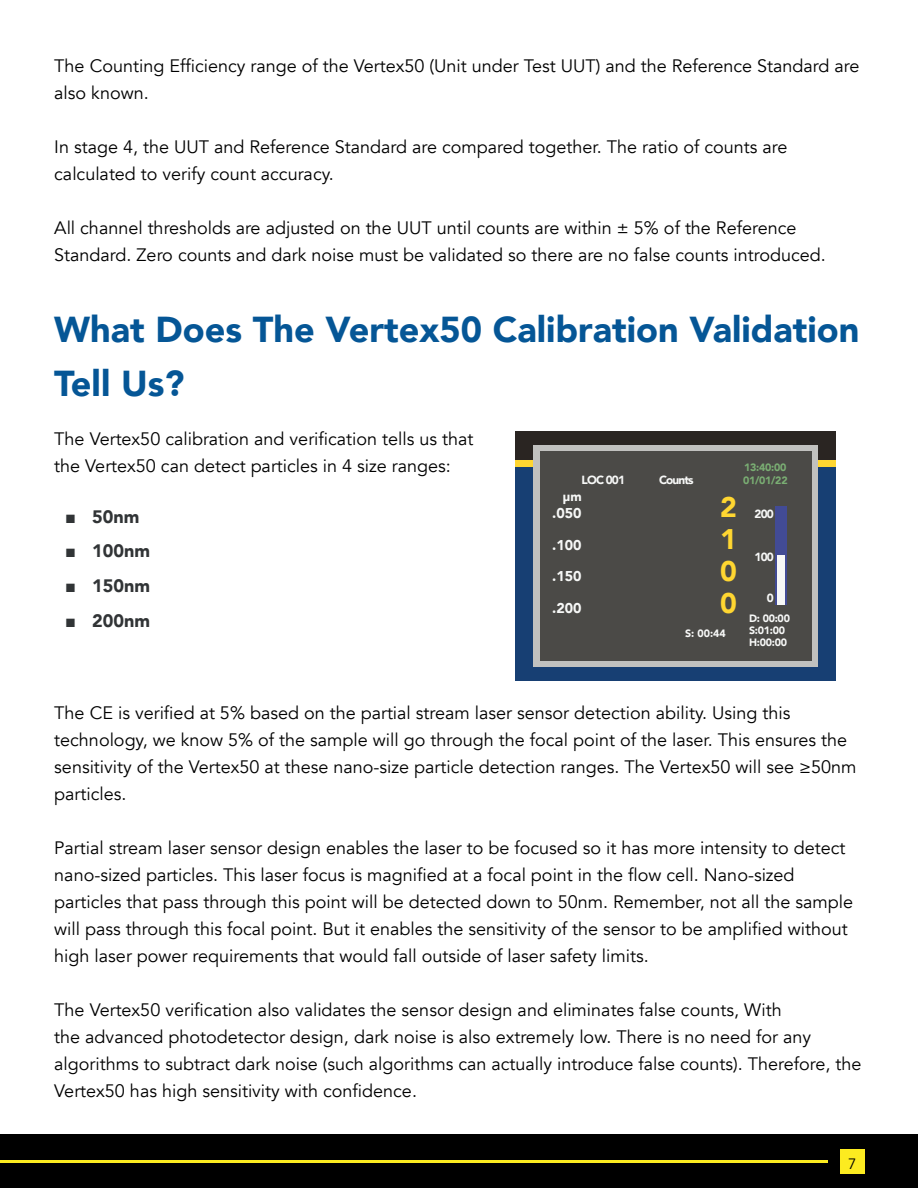
<style>
.page{position:relative;width:918px;height:1188px;background:#fff}
.page>*{position:absolute;margin:0;border:0;box-sizing:border-box;transform-origin:0 0}
.Main_Heading{font:900 36px/54px "Avenir";color:#055696}
.t1{font:900 28.35px/32px "Avenir";color:#ffd631;text-align:justify}
.Paragraph_Body{font:18px/27px "Avenir";color:#000}
.t2{font:900 18px "Avenir";color:#313436}
.t3{font:15px "Avenir";color:#000}
.t4{font:900 14.1px "Avenir";color:#f7f8f7}
.t5{font:900 13.05px "Avenir";color:#f7f8f7}
.t6{font:900 11.85px "Avenir";letter-spacing:-.075em;color:#f7f8f7}
.t7{font:900 10.65px/11.9px "Avenir";letter-spacing:-.025em;color:#f7f8f7}
.t8{font:900 10.65px/12.8px "Avenir";letter-spacing:-.025em;color:#7aae73}
.s1{font-family:"Arial";font-weight:400}
</style>
<div class="page">
<div style="left:0;top:1134px;width:918px;height:54px;background:#000"></div>
<hr style="left:0;top:1160px;width:828px;height:2px;background:#fceb20">
<div style="left:840px;top:1149px;width:25px;height:25px;background:#fceb20"></div>
<div style="left:516px;top:431px;width:320px;height:250px;background:#173f73"></div>
<div style="left:516px;top:431px;width:320px;height:30px;background:#2a2522"></div>
<div style="left:516px;top:461px;width:320px;height:6px;background:#ffd631"></div>
<div style="left:534px;top:445px;width:284px;height:222px;background:#c1c1bf"></div>
<div style="left:540px;top:452px;width:271px;height:209px;background:#4b4a47"></div>
<div style="left:776px;top:507px;width:11px;height:98px;background:#424b95"></div>
<div style="left:777px;top:556px;width:8px;height:49px;background:#f7f8f7"></div>
<p class="Paragraph_Body" style="left:54px;top:53px;width:807px">The Counting Efficiency range of the Vertex50 (Unit under Test UUT) and the Reference Standard are also known.</p>
<p class="Paragraph_Body" style="left:54px;top:134px;width:735px">In stage 4, the UUT and Reference Standard are compared together. The ratio of counts are calculated to verify count accuracy.</p>
<p class="Paragraph_Body" style="left:54px;top:215px;width:773px">All channel thresholds are adjusted on the UUT until counts are within ± 5% of the Reference<br>Standard. Zero counts and dark noise must be validated so there are no false counts introduced.</p>
<p class="Main_Heading" style="left:54px;top:302px;width:807px">What Does The Vertex50 Calibration Validation<br>Tell Us?</p>
<p class="Paragraph_Body" style="left:54px;top:425px;width:421px">The Vertex50 calibration and verification tells us that the Vertex50 can detect particles in 4 size ranges:</p>
<p class="t2" style="left:65px;top:501px;width:76px"><span class="s1">■</span> 50nm</p>
<p class="t2" style="left:65px;top:536px;width:86px"><span class="s1">■</span> 100nm</p>
<p class="t2" style="left:65px;top:571px;width:86px"><span class="s1">■</span> 150nm</p>
<p class="t2" style="left:65px;top:605px;width:86px"><span class="s1">■</span> 200nm</p>
<p class="t6" style="left:659px;top:470px;width:36px">Counts</p>
<p class="t8" style="left:743px;top:461px;width:46px">13:40:00<br>01/01/22</p>
<p class="t6" style="left:755px;top:503px;width:21px">200</p>
<p class="t6" style="left:755px;top:547px;width:21px">100</p>
<p class="t6" style="left:767px;top:588px;width:8px">0</p>
<p class="t7" style="left:685px;top:628px;width:42px">S: 00:44</p>
<p class="t6" style="left:582px;top:470px;width:45px">LOC 001</p>
<p class="t5" style="left:563px;top:485px;width:20px">µm</p>
<p class="t1" style="left:720px;top:491px;width:18px">2<br>1<br>0<br>0</p>
<p class="t4" style="left:552px;top:501px;width:31px">.050</p>
<p class="t4" style="left:552px;top:533px;width:31px">.100</p>
<p class="t4" style="left:552px;top:565px;width:31px">.150</p>
<p class="t4" style="left:552px;top:596px;width:31px">.200</p>
<p class="t7" style="left:749px;top:612px;width:42px">D: 00:00<br>S:01:00<br>H:00:00</p>
<p class="Paragraph_Body" style="left:54px;top:699px;width:804px">The CE is verified at 5% based on the partial stream laser sensor detection ability. Using this technology, we know 5% of the sample will go through the focal point of the laser. This ensures the sensitivity of the Vertex50 at these nano-size particle detection ranges. The Vertex50 will see ≥50nm particles.</p>
<p class="Paragraph_Body" style="left:54px;top:834px;width:800px">Partial stream laser sensor design enables the laser to be focused so it has more intensity to detect nano-sized particles. This laser focus is magnified at a focal point in the flow cell. Nano-sized particles that pass through this point will be detected down to 50nm. Remember, not all the sample will pass through this focal point. But it enables the sensitivity of the sensor to be amplified without high laser power requirements that would fall outside of laser safety limits.</p>
<p class="Paragraph_Body" style="left:54px;top:996px;width:809px">The Vertex50 verification also validates the sensor design and eliminates false counts, With<br>the advanced photodetector design, dark noise is also extremely low. There is no need for any algorithms to subtract dark noise (such algorithms can actually introduce false counts). Therefore, the Vertex50 has high sensitivity with confidence.</p>
<p class="t3" style="left:848px;top:1155px;width:10px">7</p>
</div>
